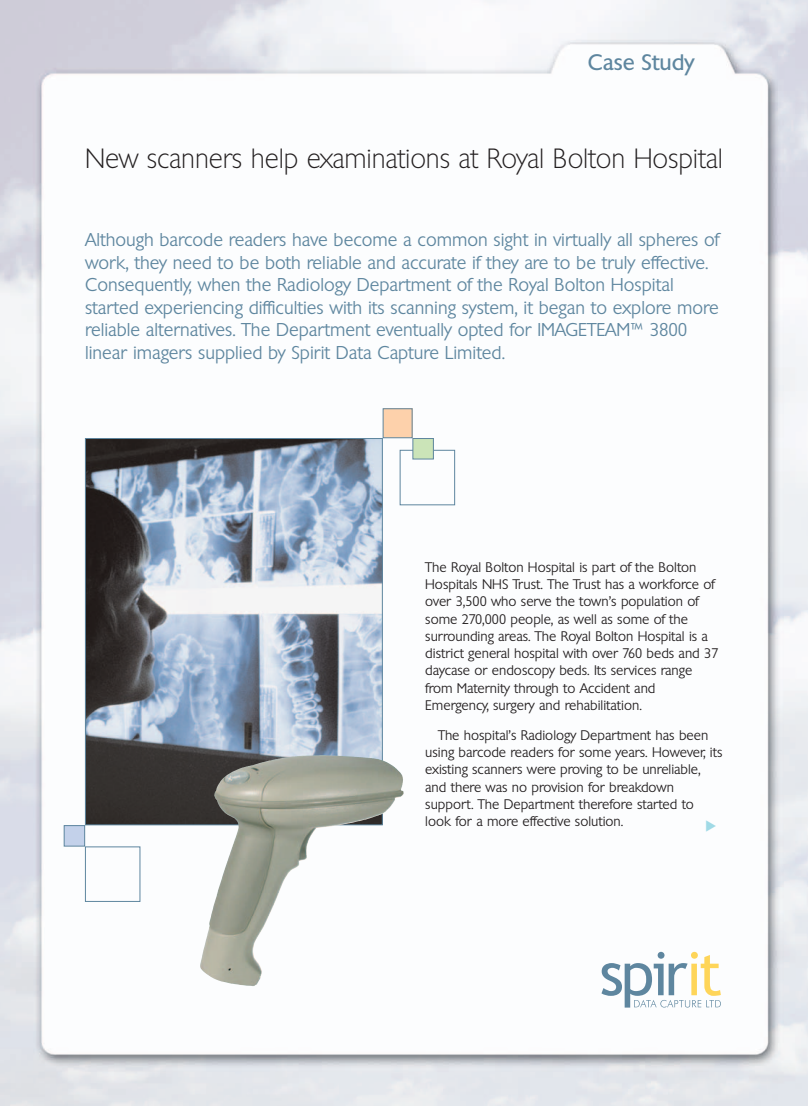
<style>
.page{position:relative;width:808px;height:1106px;background:#fff}
.page>*{position:absolute;margin:0;border:0;box-sizing:border-box;transform-origin:0 0}
.t1{font:200 27px "Chantilly";letter-spacing:-.005em;color:#231f20}
.t2{font:21.75px "Chantilly";color:#5e869f}
.t3{font:300 18px/22.5px "Chantilly";color:#5e869f}
.t4{font:300 13.5px/17.2px "Chantilly";color:#231f20}
</style>
<div class="page">
<img style="left:0;top:0;width:808px;height:1106px">
<svg style="left:601px;top:951px;width:120px;height:56px"></svg>
<img style="left:87px;top:440px;width:294px;height:383px">
<div style="left:85px;top:438px;width:298px;height:387px;border:1px solid #5e869f"></div>
<div style="left:400px;top:450px;width:55px;height:55px;border:1px solid #5e869f"></div>
<div style="left:383px;top:409px;width:29px;height:29px;background:#fdd1ab"></div>
<div style="left:383px;top:408px;width:29px;height:30px;border:1px solid #5e869f"></div>
<div style="left:413px;top:438px;width:20px;height:21px;background:#cbe4b8"></div>
<div style="left:412px;top:438px;width:22px;height:21px;border:1px solid #5e869f"></div>
<div style="left:64px;top:825px;width:21px;height:21px;background:#c3d1ea"></div>
<div style="left:64px;top:825px;width:21px;height:21px;border:1px solid #5e869f"></div>
<img style="left:265px;top:799px;width:130px;height:124px">
<svg style="left:706px;top:820px;width:10px;height:11px"></svg>
<h2 class="t2" style="left:588px;top:49px;width:108px">Case Study</h2>
<h1 class="t1" style="left:85px;top:143px;width:639px">New scanners help examinations at Royal Bolton Hospital</h1>
<p class="t3" style="left:85px;top:229px;width:635px">Although barcode readers have become a common sight in virtually all spheres of work, they need to be both reliable and accurate if they are to be truly effective.<br>Consequently, when the Radiology Department of the Royal Bolton Hospital started experiencing difficulties with its scanning system, it began to explore more reliable alternatives. The Department eventually opted for IMAGETEAM™ 3800 linear imagers supplied by Spirit Data Capture Limited.</p>
<p class="t4" style="left:425px;top:558px;width:295px">The Royal Bolton Hospital is part of the Bolton Hospitals NHS Trust. The Trust has a workforce of over 3,500 who serve the town’s population of some 270,000 people, as well as some of the surrounding areas. The Royal Bolton Hospital is a district general hospital with over 760 beds and 37 daycase or endoscopy beds. Its services range from Maternity through to Accident and Emergency, surgery and rehabilitation.</p>
<p class="t4" style="left:425px;top:726px;width:299px;text-indent:13px">The hospital’s Radiology Department has been using barcode readers for some years. However, its existing scanners were proving to be unreliable, and there was no provision for breakdown support. The Department therefore started to look for a more effective solution.</p>
</div>
